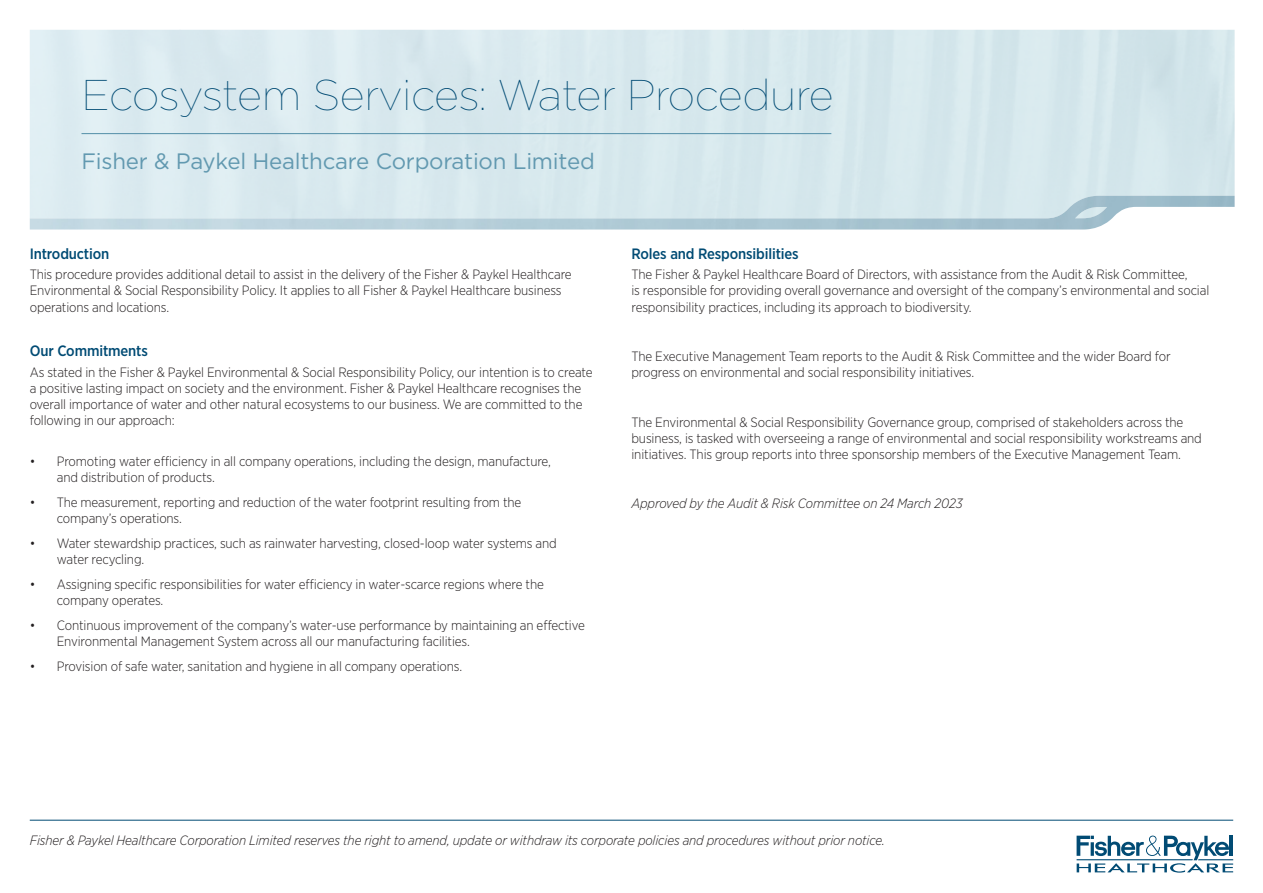
<style>
.page{position:relative;width:1263px;height:893px;background:#fff}
.page>*{position:absolute;margin:0;border:0;box-sizing:border-box;transform-origin:0 0}
.t1{font:100 42.9px "Gotham";letter-spacing:-.01em;color:#014b74}
.Subtitle{font:22.35px "Gotham";letter-spacing:-.01em;color:#6299b0}
.Heading_1{font:500 15px "Gotham Narrow";letter-spacing:-.01em;color:#014b74}
.Body{font:300 13.5px/16.2px "Gotham Narrow";letter-spacing:-.01em;color:#231f20}
.Body-2{font:italic 300 13.5px "Gotham Narrow";letter-spacing:-.01em;color:#231f20}
</style>
<div class="page">
<svg style="left:1076px;top:836px;width:157px;height:37px"></svg>
<hr style="left:30px;top:820px;width:1203px;height:1px;background:#014b74">
<hr style="left:81px;top:133px;width:750px;height:1px;background:#6299b0">
<p class="t1" style="left:81px;top:68px;width:754px">Ecosystem Services: Water Procedure</p>
<p class="Subtitle" style="left:81px;top:147px;width:515px">Fisher &amp; Paykel Healthcare Corporation Limited</p>
<p class="Heading_1" style="left:30px;top:244px;width:81px">Introduction</p>
<p class="Body" style="left:30px;top:266px;width:543px">This procedure provides additional detail to assist in the delivery of the Fisher &amp; Paykel Healthcare<br>Environmental &amp; Social Responsibility Policy. It applies to all Fisher &amp; Paykel Healthcare business operations and locations.</p>
<p class="Heading_1" style="left:30px;top:341px;width:120px">Our Commitments</p>
<p class="Body" style="left:30px;top:363px;width:564px">As stated in the Fisher &amp; Paykel Environmental &amp; Social Responsibility Policy, our intention is to create a positive lasting impact on society and the environment. Fisher &amp; Paykel Healthcare recognises the overall importance of water and other natural ecosystems to our business. We are committed to the following in our approach:</p>
<p class="Body" style="left:57px;top:453px;width:496px;text-indent:-27px">• Promoting water efficiency in all company operations, including the design, manufacture, and distribution of products.</p>
<p class="Body" style="left:57px;top:494px;width:466px;text-indent:-27px">• The measurement, reporting and reduction of the water footprint resulting from the company’s operations.</p>
<p class="Body" style="left:57px;top:535px;width:502px;text-indent:-27px">• Water stewardship practices, such as rainwater harvesting, closed-loop water systems and water recycling.</p>
<p class="Body" style="left:57px;top:576px;width:489px;text-indent:-27px">• Assigning specific responsibilities for water efficiency in water-scarce regions where the company operates.</p>
<p class="Body" style="left:57px;top:617px;width:530px;text-indent:-27px">• Continuous improvement of the company’s water-use performance by maintaining an effective<br>Environmental Management System across all our manufacturing facilities.</p>
<p class="Body" style="left:30px;top:657px;width:434px">• Provision of safe water, sanitation and hygiene in all company operations.</p>
<p class="Heading_1" style="left:631px;top:244px;width:169px">Roles and Responsibilities</p>
<p class="Body" style="left:631px;top:266px;width:579px">The Fisher &amp; Paykel Healthcare Board of Directors, with assistance from the Audit &amp; Risk Committee,<br>is responsible for providing overall governance and oversight of the company’s environmental and social responsibility practices, including its approach to biodiversity.</p>
<p class="Body" style="left:631px;top:348px;width:541px">The Executive Management Team reports to the Audit &amp; Risk Committee and the wider Board for progress on environmental and social responsibility initiatives.</p>
<p class="Body" style="left:631px;top:413px;width:572px">The Environmental &amp; Social Responsibility Governance group, comprised of stakeholders across the business, is tasked with overseeing a range of environmental and social responsibility workstreams and initiatives. This group reports into three sponsorship members of the Executive Management Team.</p>
<p class="Body-2" style="left:631px;top:495px;width:333px">Approved by the Audit &amp; Risk Committee on 24 March 2023</p>
<p class="Body-2" style="left:30px;top:832px;width:856px">Fisher &amp; Paykel Healthcare Corporation Limited reserves the right to amend, update or withdraw its corporate policies and procedures without prior notice.</p>
</div>
